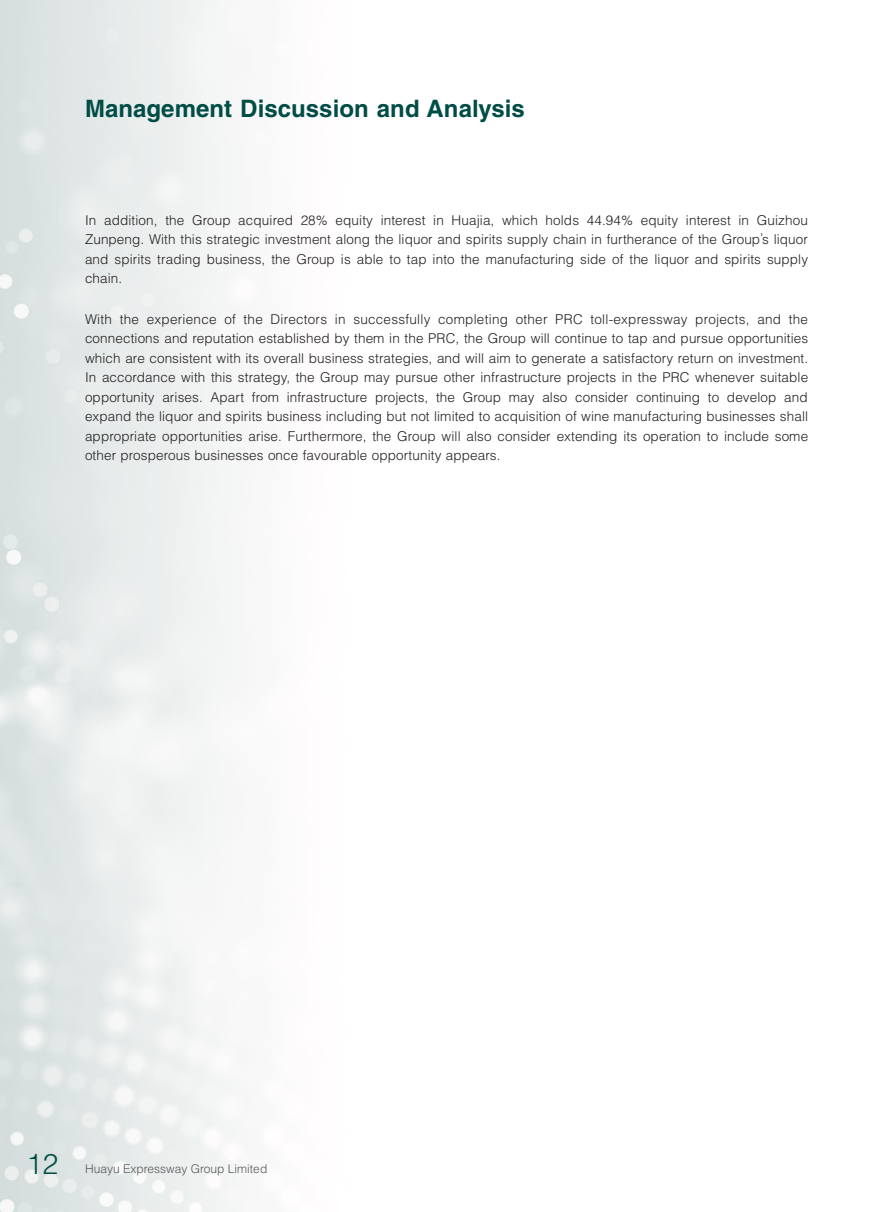
<style>
.page{position:relative;width:893px;height:1212px;background:#fff}
.page>*{position:absolute;margin:0;border:0;box-sizing:border-box;transform-origin:0 0}
.t1{font:300 28.5px "Helvetica LT Std";color:#004c46}
.t2{font:700 24px "Helvetica LT Std";color:#004c46}
.t3{font:300 13.5px/19.5px "Helvetica LT Std";letter-spacing:.01em;color:#231f20;text-align:justify}
.t4{font:300 12px "Helvetica LT Std";color:#57585a}
</style>
<div class="page">
<h2 class="t2" style="left:85px;top:94px;width:441px">Management Discussion and Analysis</h2>
<p class="t3" style="left:85px;top:210px;width:725px">In addition, the Group acquired 28% equity interest in Huajia, which holds 44.94% equity interest in Guizhou Zunpeng. With this strategic investment along the liquor and spirits supply chain in furtherance of the Group’s liquor and spirits trading business, the Group is able to tap into the manufacturing side of the liquor and spirits supply chain.</p>
<p class="t3" style="left:85px;top:309px;width:725px">With the experience of the Directors in successfully completing other PRC toll-expressway projects, and the connections and reputation established by them in the PRC, the Group will continue to tap and pursue opportunities which are consistent with its overall business strategies, and will aim to generate a satisfactory return on investment.<br>In accordance with this strategy, the Group may pursue other infrastructure projects in the PRC whenever suitable opportunity arises. Apart from infrastructure projects, the Group may also consider continuing to develop and expand the liquor and spirits business including but not limited to acquisition of wine manufacturing businesses shall appropriate opportunities arise. Furthermore, the Group will also consider extending its operation to include some other prosperous businesses once favourable opportunity appears.</p>
<h1 class="t1" style="left:27px;top:1146px;width:33px">12</h1>
<p class="t4" style="left:85px;top:1161px;width:184px">Huayu Expressway Group Limited</p>
</div>
